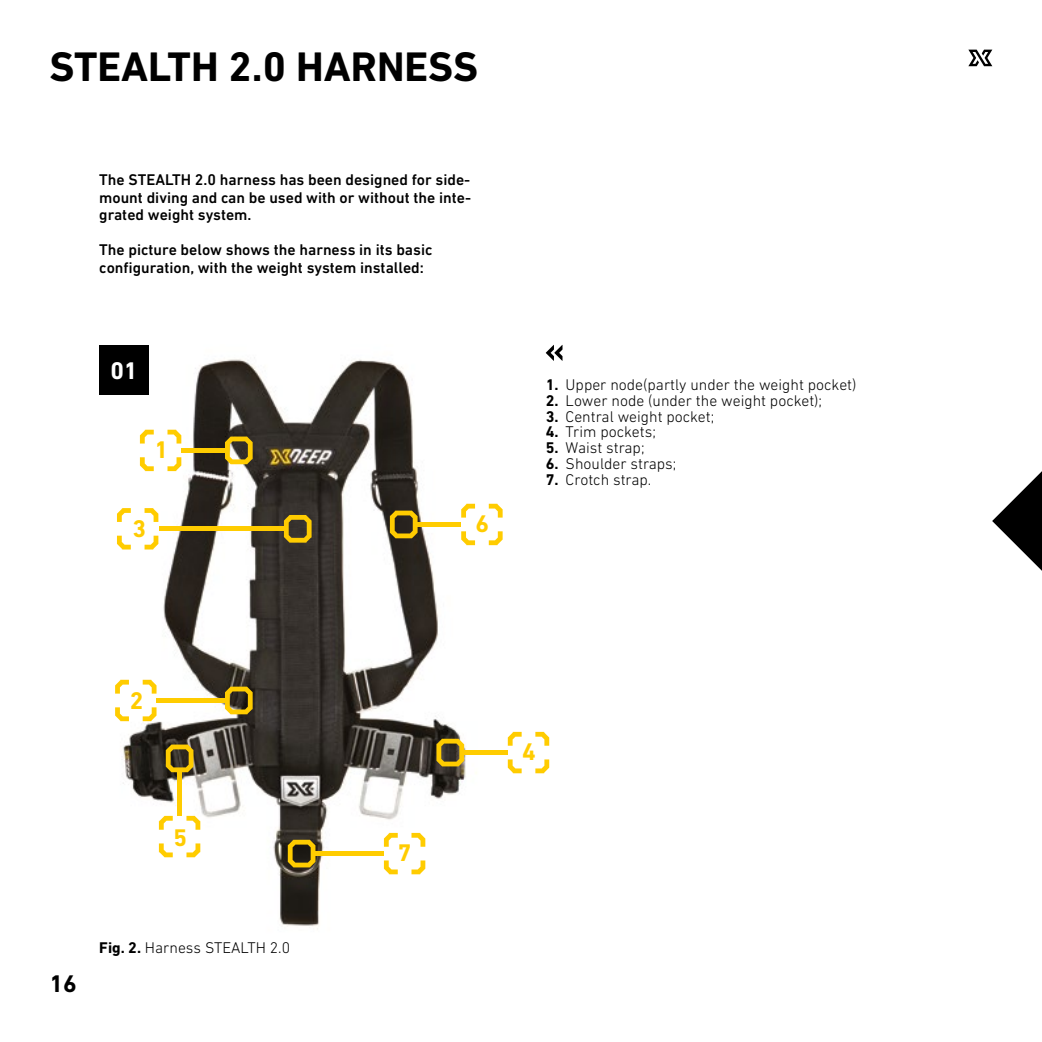
<style>
.page{position:relative;width:1042px;height:1042px;background:#fff}
.page>*{position:absolute;margin:0;border:0;box-sizing:border-box;transform-origin:0 0}
.t1{font:700 42px "DIN Next LT Pro";color:#000}
.t2{font:700 24.5px "DIN Next LT Pro";color:#fc0}
.t3{font:700 24.5px "DIN Next LT Pro";color:#fff}
.t4{font:700 24.5px "DIN Next LT Pro";color:#000}
.t5{font:500 15.75px/17.5px "DIN Next LT Pro";color:#000;text-align:justify}
.t6{font:300 15.75px "DIN Next LT Pro";color:#000}
.s1{font-weight:700}
</style>
<div class="page">
<img style="left:99px;top:359px;width:397px;height:570px">
<div style="left:99px;top:345px;width:50px;height:49px;background:#000"></div>
<svg style="left:546px;top:345px;width:16px;height:16px"></svg>
<svg style="left:167px;top:457px;width:14px;height:14px"></svg>
<svg style="left:140px;top:457px;width:14px;height:14px"></svg>
<svg style="left:140px;top:430px;width:14px;height:13px"></svg>
<svg style="left:167px;top:430px;width:14px;height:13px"></svg>
<svg style="left:225px;top:436px;width:28px;height:28px"></svg>
<div style="left:181px;top:448px;width:44px;height:5px;background:#fc0"></div>
<svg style="left:143px;top:707px;width:13px;height:14px"></svg>
<svg style="left:115px;top:707px;width:14px;height:14px"></svg>
<svg style="left:115px;top:680px;width:14px;height:13px"></svg>
<svg style="left:143px;top:680px;width:13px;height:13px"></svg>
<svg style="left:225px;top:686px;width:28px;height:28px"></svg>
<div style="left:156px;top:698px;width:69px;height:5px;background:#fc0"></div>
<svg style="left:145px;top:536px;width:13px;height:13px"></svg>
<svg style="left:117px;top:536px;width:14px;height:13px"></svg>
<svg style="left:117px;top:508px;width:14px;height:14px"></svg>
<svg style="left:145px;top:508px;width:13px;height:14px"></svg>
<svg style="left:284px;top:515px;width:28px;height:28px"></svg>
<div style="left:159px;top:526px;width:125px;height:5px;background:#fc0"></div>
<svg style="left:508px;top:732px;width:14px;height:14px"></svg>
<svg style="left:535px;top:732px;width:14px;height:14px"></svg>
<svg style="left:535px;top:759px;width:14px;height:14px"></svg>
<svg style="left:508px;top:759px;width:14px;height:14px"></svg>
<svg style="left:436px;top:739px;width:28px;height:27px"></svg>
<div style="left:464px;top:750px;width:44px;height:5px;background:#fc0"></div>
<svg style="left:461px;top:504px;width:14px;height:13px"></svg>
<svg style="left:489px;top:504px;width:14px;height:13px"></svg>
<svg style="left:489px;top:531px;width:14px;height:14px"></svg>
<svg style="left:461px;top:531px;width:14px;height:14px"></svg>
<svg style="left:390px;top:510px;width:27px;height:28px"></svg>
<div style="left:417px;top:522px;width:44px;height:5px;background:#fc0"></div>
<svg style="left:384px;top:833px;width:14px;height:14px"></svg>
<svg style="left:411px;top:833px;width:14px;height:14px"></svg>
<svg style="left:411px;top:860px;width:14px;height:14px"></svg>
<svg style="left:384px;top:860px;width:14px;height:14px"></svg>
<svg style="left:288px;top:840px;width:27px;height:27px"></svg>
<div style="left:315px;top:851px;width:69px;height:5px;background:#fc0"></div>
<svg style="left:186px;top:816px;width:14px;height:14px"></svg>
<svg style="left:186px;top:843px;width:14px;height:14px"></svg>
<svg style="left:159px;top:843px;width:14px;height:14px"></svg>
<svg style="left:159px;top:816px;width:14px;height:14px"></svg>
<svg style="left:166px;top:744px;width:27px;height:28px"></svg>
<div style="left:177px;top:772px;width:5px;height:44px;background:#fc0"></div>
<svg style="left:968px;top:50px;width:24px;height:16px"></svg>
<hr style="left:1041px;top:0;width:1px;height:1042px;background:#000">
<svg style="left:992px;top:471px;width:50px;height:99px"></svg>
<h1 class="t1" style="left:50px;top:42px;width:430px">STEALTH 2.0 HARNESS</h1>
<p class="t5" style="left:99px;top:171px;width:373px">The STEALTH 2.0 harness has been designed for side&shy;mount diving and can be used with or without the inte&shy;grated weight system.</p>
<p class="t5" style="left:99px;top:241px;width:335px">The picture below shows the harness in its basic configuration, with the weight system installed:</p>
<h2 class="t3" style="left:110px;top:356px;width:29px">01</h2>
<h2 class="t2" style="left:154px;top:436px;width:15px">1</h2>
<h2 class="t2" style="left:132px;top:514px;width:15px">3</h2>
<h2 class="t2" style="left:476px;top:510px;width:15px">6</h2>
<p class="t6" style="left:546px;top:376px;width:312px"><span class="s1">1.</span> Upper node(partly under the weight pocket)</p>
<p class="t6" style="left:546px;top:391px;width:278px"><span class="s1">2.</span> Lower node (under the weight pocket);</p>
<p class="t6" style="left:546px;top:407px;width:170px"><span class="s1">3.</span> Central weight pocket;</p>
<p class="t6" style="left:546px;top:423px;width:112px"><span class="s1">4.</span> Trim pockets;</p>
<p class="t6" style="left:546px;top:439px;width:100px"><span class="s1">5.</span> Waist strap;</p>
<p class="t6" style="left:546px;top:454px;width:132px"><span class="s1">6.</span> Shoulder straps;</p>
<p class="t6" style="left:546px;top:470px;width:107px"><span class="s1">7.</span> Crotch strap.</p>
<h2 class="t2" style="left:130px;top:686px;width:15px">2</h2>
<h2 class="t2" style="left:174px;top:823px;width:15px">5</h2>
<h2 class="t4" style="left:50px;top:969px;width:29px">16</h2>
<p class="t6" style="left:99px;top:939px;width:192px"><span class="s1">Fig. 2.</span> Harness STEALTH 2.0</p>
<h2 class="t2" style="left:398px;top:839px;width:15px">7</h2>
<h2 class="t2" style="left:522px;top:738px;width:15px">4</h2>
</div>
